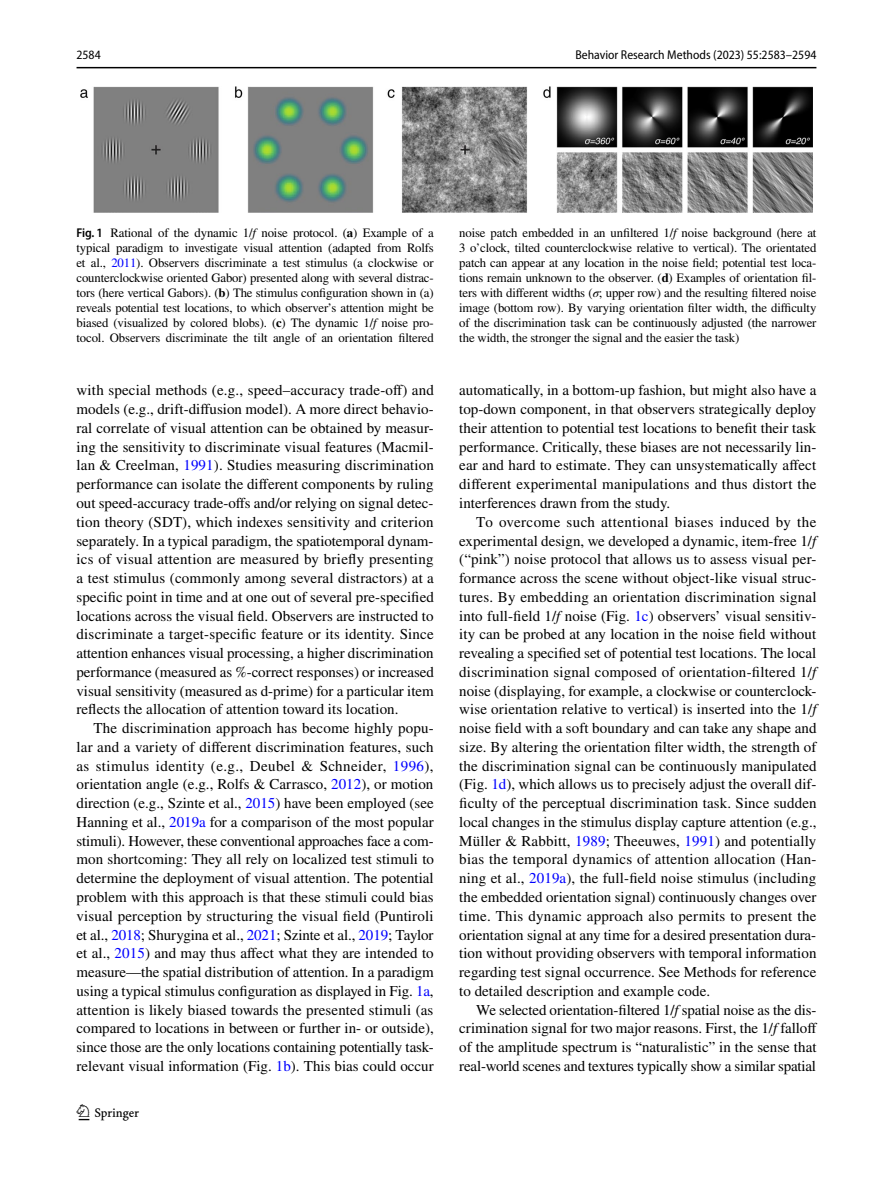
<style>
.page{position:relative;width:893px;height:1187px;background:#fff}
.page>*{position:absolute;margin:0;border:0;box-sizing:border-box;transform-origin:0 0}
.t1{font:22.5px "Springnew Regular 2";color:#000}
.t2{font:15px/18.8px "STIX";color:#000;text-align:justify}
.t3{font:12.75px/15px "STIX";letter-spacing:-.01em;color:#000;text-align:justify}
.t4{font:semi-condensed 12.75px "Myriad Pro";color:#000}
.s1{font-family:"Myriad Pro";font-weight:600;font-stretch:semi-condensed}
.s2{font-style:italic}
.s3{font-weight:700}
.s4{color:#00f}
</style>
<div class="page">
<hr style="left:77px;top:67px;width:739px;height:1px;background:#000">
<img style="left:81px;top:87px;width:731px;height:125px">
<p class="t4" style="left:77px;top:48px;width:26px">2584</p>
<p class="t4" style="left:575px;top:48px;width:243px">Behavior Research Methods (2023) 55:2583–2594</p>
<p class="t3" style="left:77px;top:226px;width:359px"><span class="s1">Fig. 1</span> Rational of the dynamic 1/<span class="s2">f</span> noise protocol. (<span class="s3">a</span>) Example of a typical paradigm to investigate visual attention (adapted from Rolfs et al., <span class="s4">2011</span>). Observers discriminate a test stimulus (a clockwise or counterclockwise oriented Gabor) presented along with several distrac&shy;tors (here vertical Gabors). (<span class="s3">b</span>) The stimulus configuration shown in (a) reveals potential test locations, to which observer’s attention might be biased (visualized by colored blobs). (<span class="s3">c</span>) The dynamic 1/<span class="s2">f</span> noise pro&shy;tocol. Observers discriminate the tilt angle of an orientation filtered</p>
<p class="t3" style="left:459px;top:226px;width:359px">noise patch embedded in an unfiltered 1/<span class="s2">f</span> noise background (here at 3 o’clock, tilted counterclockwise relative to vertical). The orientated patch can appear at any location in the noise field; potential test loca&shy;tions remain unknown to the observer. (<span class="s3">d</span>) Examples of orientation fil&shy;ters with different widths (<span class="s2">σ</span>; upper row) and the resulting filtered noise image (bottom row). By varying orientation filter width, the difficulty of the discrimination task can be continuously adjusted (the narrower the width, the stronger the signal and the easier the task)</p>
<p class="t2" style="left:77px;top:382px;width:359px">with special methods (e.g., speed–accuracy trade-off) and models (e.g., drift-diffusion model). A more direct behavio&shy;ral correlate of visual attention can be obtained by measur&shy;ing the sensitivity to discriminate visual features (Macmil&shy;lan &amp; Creelman, <span class="s4">1991</span>). Studies measuring discrimination performance can isolate the different components by ruling out speed-accuracy trade-offs and/or relying on signal detec&shy;tion theory (SDT), which indexes sensitivity and criterion separately. In a typical paradigm, the spatiotemporal dynam&shy;ics of visual attention are measured by briefly presenting a test stimulus (commonly among several distractors) at a specific point in time and at one out of several pre-specified locations across the visual field. Observers are instructed to discriminate a target-specific feature or its identity. Since attention enhances visual processing, a higher discrimination performance (measured as %-correct responses) or increased visual sensitivity (measured as d-prime) for a particular item reflects the allocation of attention toward its location.</p>
<p class="t2" style="left:77px;top:719px;width:359px;text-indent:17px">The discrimination approach has become highly popu&shy;lar and a variety of different discrimination features, such as stimulus identity (e.g., Deubel &amp; Schneider, <span class="s4">1996</span>), orientation angle (e.g., Rolfs &amp; Carrasco, <span class="s4">2012</span>), or motion direction (e.g., Szinte et al., <span class="s4">2015</span>) have been employed (see Hanning et al., <span class="s4">2019a</span> for a comparison of the most popular stimuli). However, these conventional approaches face a com&shy;mon shortcoming: They all rely on localized test stimuli to determine the deployment of visual attention. The potential problem with this approach is that these stimuli could bias visual perception by structuring the visual field (Puntiroli et al., <span class="s4">2018</span>; Shurygina et al., <span class="s4">2021</span>; Szinte et al., <span class="s4">2019</span>; Taylor et al., <span class="s4">2015</span>) and may thus affect what they are intended to measure—the spatial distribution of attention. In a paradigm using a typical stimulus configuration as displayed in Fig. <span class="s4">1a</span>, attention is likely biased towards the presented stimuli (as compared to locations in between or further in- or outside), since those are the only locations containing potentially task&shy;relevant visual information (Fig. <span class="s4">1b</span>). This bias could occur</p>
<h1 class="t1" style="left:79px;top:1104px;width:62px">1 3</h1>
<p class="t2" style="left:459px;top:382px;width:359px">automatically, in a bottom-up fashion, but might also have a top-down component, in that observers strategically deploy their attention to potential test locations to benefit their task performance. Critically, these biases are not necessarily lin&shy;ear and hard to estimate. They can unsystematically affect different experimental manipulations and thus distort the interferences drawn from the study.</p>
<p class="t2" style="left:459px;top:513px;width:359px;text-indent:17px">To overcome such attentional biases induced by the experimental design, we developed a dynamic, item-free 1/<span class="s2">f </span>(“pink”) noise protocol that allows us to assess visual per&shy;formance across the scene without object-like visual struc&shy;tures. By embedding an orientation discrimination signal into full-field 1/<span class="s2">f</span> noise (Fig. <span class="s4">1c</span>) observers’ visual sensitiv&shy;ity can be probed at any location in the noise field without revealing a specified set of potential test locations. The local discrimination signal composed of orientation-filtered 1/<span class="s2">f </span>noise (displaying, for example, a clockwise or counterclock&shy;wise orientation relative to vertical) is inserted into the 1/<span class="s2">f </span>noise field with a soft boundary and can take any shape and size. By altering the orientation filter width, the strength of the discrimination signal can be continuously manipulated (Fig. <span class="s4">1d</span>), which allows us to precisely adjust the overall dif&shy;ficulty of the perceptual discrimination task. Since sudden local changes in the stimulus display capture attention (e.g., Müller &amp; Rabbitt, <span class="s4">1989</span>; Theeuwes, <span class="s4">1991</span>) and potentially bias the temporal dynamics of attention allocation (Han&shy;ning et al., <span class="s4">2019a</span>), the full-field noise stimulus (including the embedded orientation signal) continuously changes over time. This dynamic approach also permits to present the orientation signal at any time for a desired presentation dura&shy;tion without providing observers with temporal information regarding test signal occurrence. See Methods for reference to detailed description and example code.</p>
<p class="t2" style="left:459px;top:1001px;width:359px;text-indent:17px">We selected orientation-filtered 1/<span class="s2">f</span> spatial noise as the dis&shy;crimination signal for two major reasons. First, the 1/<span class="s2">f</span> falloff of the amplitude spectrum is “naturalistic” in the sense that real-world scenes and textures typically show a similar spatial</p>
</div>
